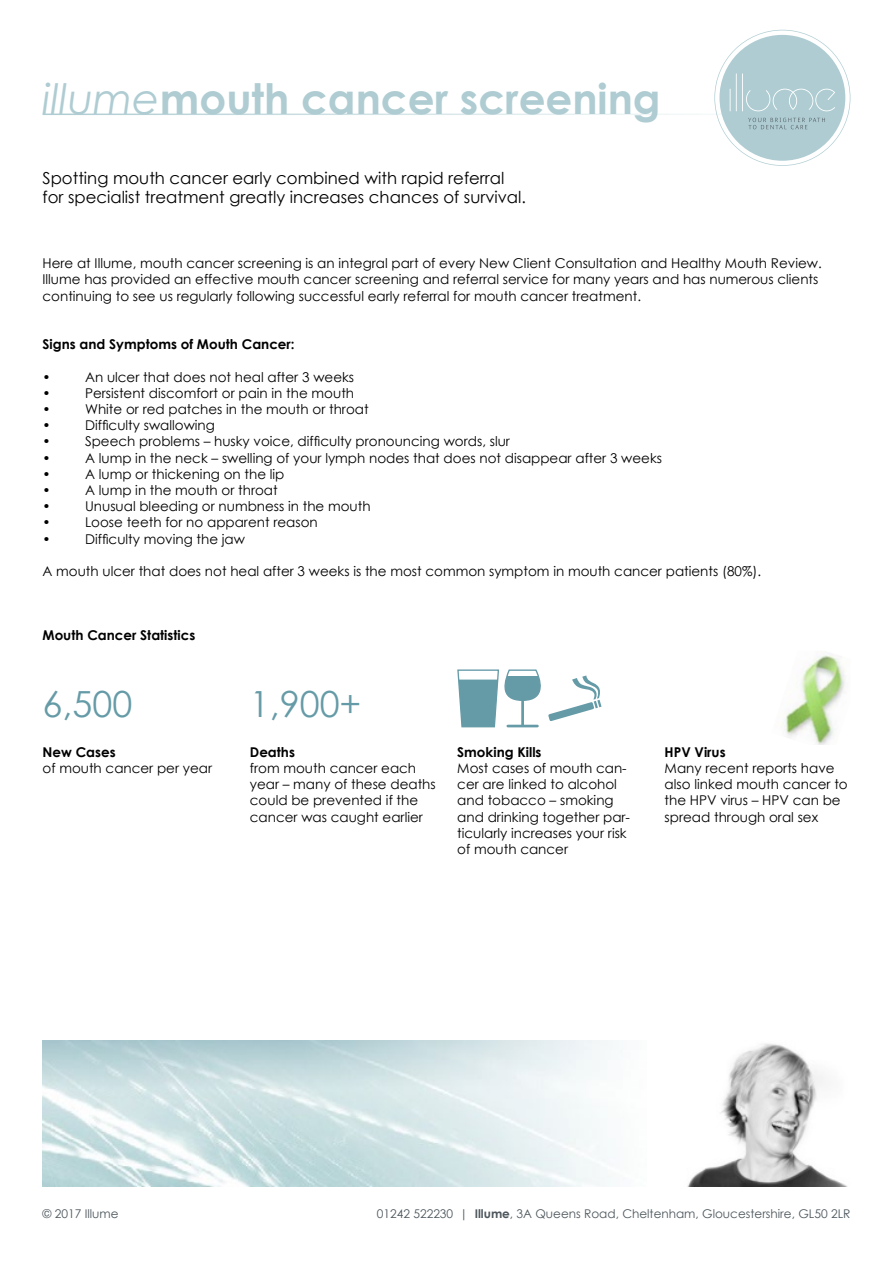
<style>
.page{position:relative;width:893px;height:1263px;background:#fff}
.page>*{position:absolute;margin:0;border:0;box-sizing:border-box;transform-origin:0 0}
.t1{font:700 42px "Century Gothic";color:#aeccd2}
.t2{font:36px "Century Gothic";color:#659ba7}
.t3{font:16.5px/19.8px "Century Gothic";color:#000}
.t4{font:13.5px/16.2px "Century Gothic";color:#000}
.t5{font:700 13.5px "Century Gothic";color:#000}
.t6{font:12px "Century Gothic";color:#4c565c}
.s1{font-weight:400;font-style:italic}
.s2{font-weight:700}
</style>
<div class="page">
<img style="left:43px;top:1040px;width:570px;height:147px">
<svg style="left:714px;top:30px;width:136px;height:136px"></svg>
<img style="left:687px;top:1043px;width:161px;height:144px">
<hr style="left:43px;top:114px;width:739px;height:1px;background:#aeccd2">
<svg style="left:457px;top:669px;width:144px;height:59px"></svg>
<img style="left:781px;top:651px;width:64px;height:94px">
<h1 class="t1" style="left:43px;top:66px;width:620px"><span class="s1">illume</span>mouth cancer screening</h1>
<p class="t3" style="left:43px;top:167px;width:485px">Spotting mouth cancer early combined with rapid referral for specialist treatment greatly increases chances of survival.</p>
<p class="t4" style="left:43px;top:255px;width:781px">Here at Illume, mouth cancer screening is an integral part of every New Client Consultation and Healthy Mouth Review.<br>Illume has provided an effective mouth cancer screening and referral service for many years and has numerous clients continuing to see us regularly following successful early referral for mouth cancer treatment.</p>
<p class="t5" style="left:43px;top:334px;width:254px">Signs and Symptoms of Mouth Cancer:</p>
<p class="t4" style="left:43px;top:368px;width:10px">•</p>
<p class="t4" style="left:85px;top:368px;width:271px">An ulcer that does not heal after 3 weeks</p>
<p class="t4" style="left:43px;top:385px;width:10px">•</p>
<p class="t4" style="left:85px;top:385px;width:271px">Persistent discomfort or pain in the mouth</p>
<p class="t4" style="left:43px;top:401px;width:10px">•</p>
<p class="t4" style="left:85px;top:401px;width:285px">White or red patches in the mouth or throat</p>
<p class="t4" style="left:43px;top:417px;width:10px">•</p>
<p class="t4" style="left:85px;top:417px;width:131px">Difficulty swallowing</p>
<p class="t4" style="left:43px;top:433px;width:10px">•</p>
<p class="t4" style="left:85px;top:433px;width:426px">Speech problems – husky voice, difficulty pronouncing words, slur</p>
<p class="t4" style="left:43px;top:449px;width:10px">•</p>
<p class="t4" style="left:85px;top:449px;width:578px">A lump in the neck – swelling of your lymph nodes that does not disappear after 3 weeks</p>
<p class="t4" style="left:43px;top:466px;width:10px">•</p>
<p class="t4" style="left:85px;top:466px;width:201px">A lump or thickening on the lip</p>
<p class="t4" style="left:43px;top:482px;width:10px">•</p>
<p class="t4" style="left:85px;top:482px;width:194px">A lump in the mouth or throat</p>
<p class="t4" style="left:43px;top:498px;width:10px">•</p>
<p class="t4" style="left:85px;top:498px;width:287px">Unusual bleeding or numbness in the mouth</p>
<p class="t4" style="left:43px;top:514px;width:10px">•</p>
<p class="t4" style="left:85px;top:514px;width:234px">Loose teeth for no apparent reason</p>
<p class="t4" style="left:43px;top:530px;width:10px">•</p>
<p class="t4" style="left:85px;top:530px;width:162px">Difficulty moving the jaw</p>
<p class="t4" style="left:43px;top:563px;width:720px">A mouth ulcer that does not heal after 3 weeks is the most common symptom in mouth cancer patients (80%).</p>
<p class="t5" style="left:43px;top:624px;width:154px">Mouth Cancer Statistics</p>
<h2 class="t2" style="left:43px;top:678px;width:91px">6,500</h2>
<h2 class="t2" style="left:250px;top:678px;width:113px">1,900+</h2>
<p class="t5" style="left:43px;top:742px;width:75px">New Cases</p>
<p class="t4" style="left:43px;top:760px;width:171px">of mouth cancer per year</p>
<p class="t5" style="left:250px;top:742px;width:47px">Deaths</p>
<p class="t4" style="left:250px;top:760px;width:187px">from mouth cancer each year – many of these deaths could be prevented if the cancer was caught earlier</p>
<p class="t5" style="left:457px;top:742px;width:86px">Smoking Kills</p>
<p class="t4" style="left:457px;top:760px;width:174px">Most cases of mouth can&shy;cer are linked to alcohol and tobacco – smoking and drinking together par&shy;ticularly increases your risk of mouth cancer</p>
<p class="t5" style="left:665px;top:742px;width:63px">HPV Virus</p>
<p class="t4" style="left:665px;top:760px;width:185px">Many recent reports have also linked mouth cancer to the HPV virus – HPV can be spread through oral sex</p>
<p class="t6" style="left:43px;top:1205px;width:78px">© 2017 Illume</p>
<p class="t6" style="left:377px;top:1205px;width:475px">01242 522230 | <span class="s2">Illume</span>, 3A Queens Road, Cheltenham, Gloucestershire, GL50 2LR</p>
</div>
